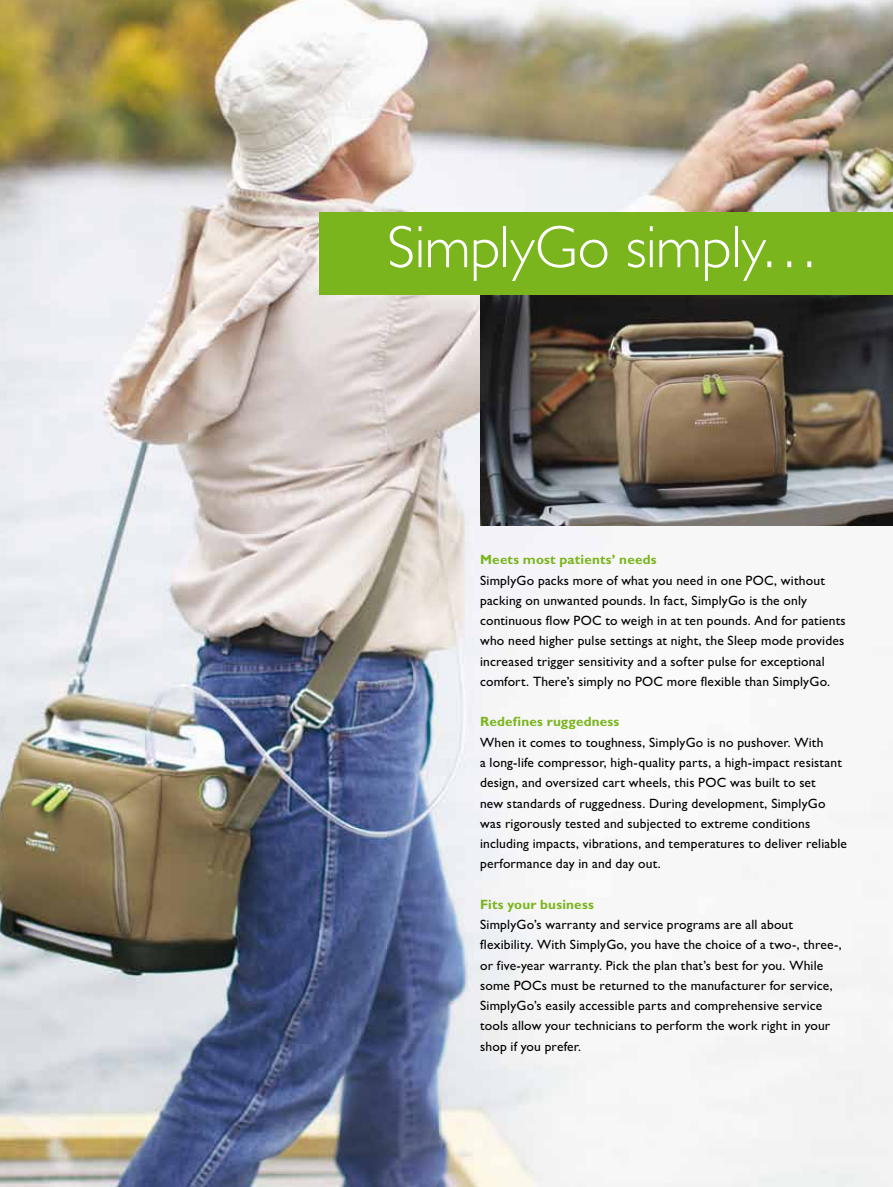
<style>
.page{position:relative;width:893px;height:1187px;background:#fff}
.page>*{position:absolute;margin:0;border:0;box-sizing:border-box;transform-origin:0 0}
.t1{font:60px "Gill Sans Alt One WGL Light";letter-spacing:-.015em;color:#fff}
.t2{font:13.5px/20.2px "Gill Sans Alt One WGL";letter-spacing:.015em;color:#000}
.t3{font:700 13.5px "Gill Sans Alt One WGL";letter-spacing:.015em;color:#7ab51d}
</style>
<div class="page">
<img style="left:0;top:0;width:893px;height:1186px">
<img style="left:480px;top:294px;width:413px;height:231px">
<img style="left:0;top:0;width:1px;height:454px">
<div style="left:320px;top:212px;width:573px;height:82px;background:#7ab51d"></div>
<h1 class="t1" style="left:387px;top:208px;width:434px">SimplyGo simply…</h1>
<p class="t3" style="left:480px;top:550px;width:178px">Meets most patients’ needs</p>
<p class="t2" style="left:480px;top:569px;width:367px">SimplyGo packs more of what you need in one POC, without packing on unwanted pounds. In fact, SimplyGo is the only continuous flow POC to weigh in at ten pounds. And for patients who need higher pulse settings at night, the Sleep mode provides increased trigger sensitivity and a softer pulse for exceptional comfort. There’s simply no POC more flexible than SimplyGo.</p>
<p class="t3" style="left:480px;top:712px;width:141px">Redefines ruggedness</p>
<p class="t2" style="left:480px;top:731px;width:368px">When it comes to toughness, SimplyGo is no pushover. With<br>a long-life compressor, high-quality parts, a high-impact resistant design, and oversized cart wheels, this POC was built to set<br>new standards of ruggedness. During development, SimplyGo was rigorously tested and subjected to extreme conditions including impacts, vibrations, and temperatures to deliver reliable performance day in and day out.</p>
<p class="t3" style="left:480px;top:894px;width:115px">Fits your business</p>
<p class="t2" style="left:480px;top:914px;width:363px">SimplyGo’s warranty and service programs are all about flexibility. With SimplyGo, you have the choice of a two-, three-, or five-year warranty. Pick the plan that’s best for you. While some POCs must be returned to the manufacturer for service, SimplyGo’s easily accessible parts and comprehensive service tools allow your technicians to perform the work right in your shop if you prefer.</p>
</div>
